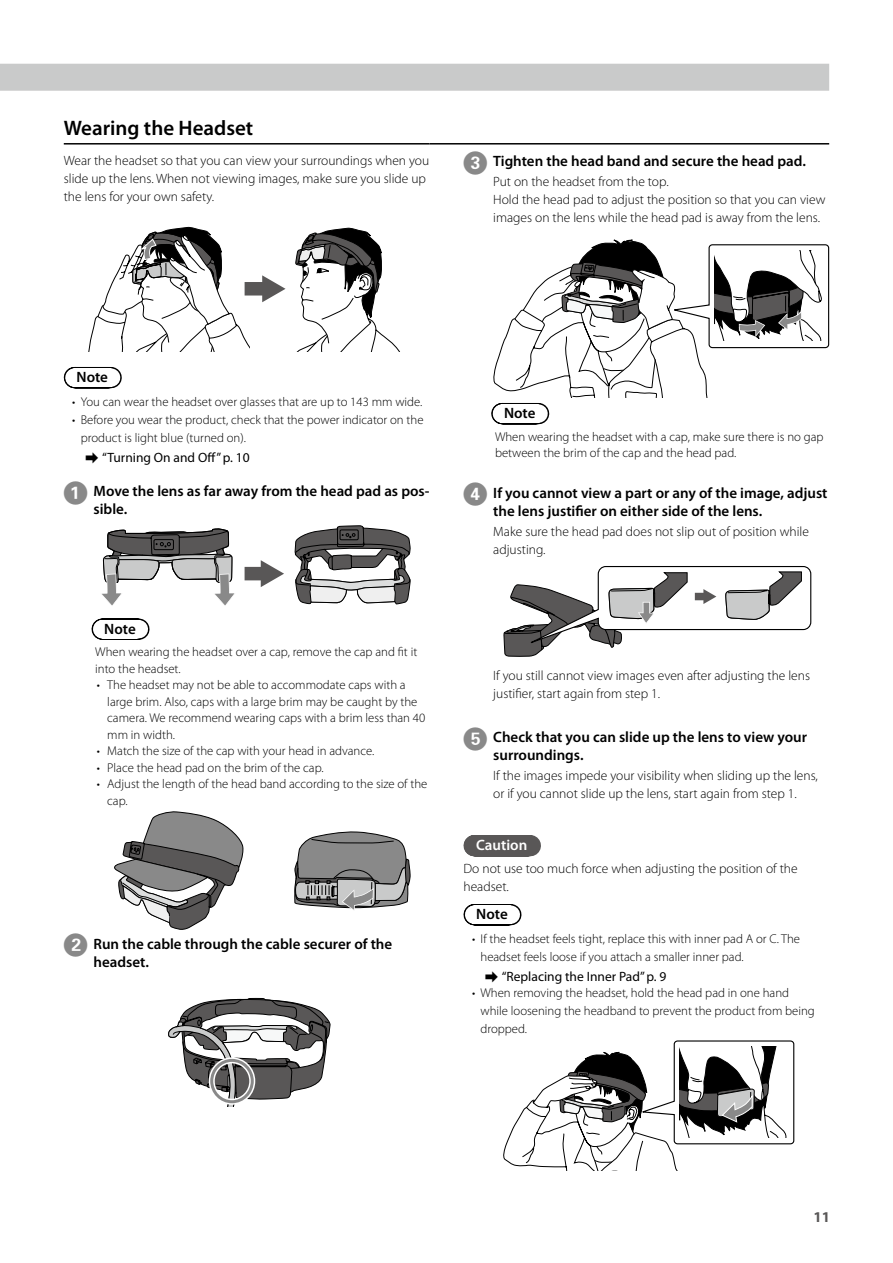
<style>
.page{position:relative;width:893px;height:1263px;background:#fff}
.page>*{position:absolute;margin:0;border:0;box-sizing:border-box;transform-origin:0 0}
.t1{font:600 21px "Myriad Pro";color:#000}
.t2{font:600 15px/18px "Myriad Pro";color:#000}
.t3{font:600 15px "Myriad Pro";color:#fff}
.t4{font:700 15px "Myriad Pro";color:#595757}
.t5{font:300 13.5px/18px "Myriad Pro";color:#000}
.t6{font:13.5px "Myriad Pro";color:#000}
.t7{font:300 12.75px/16.5px "Myriad Pro";color:#000}
.s1{font-family:"JNB1 TP";font-weight:400;font-size:24px;color:#898989}
.s2{font-family:"Shin Go Pro"}
</style>
<div class="page">
<div style="left:0;top:64px;width:829px;height:27px;background:#c9caca"></div>
<hr style="left:64px;top:143px;width:365px;height:2px;background:#000">
<svg style="left:74px;top:367px;width:37px;height:21px"></svg>
<svg style="left:102px;top:618px;width:37px;height:22px"></svg>
<svg style="left:492px;top:240px;width:337px;height:184px"></svg>
<hr style="left:429px;top:143px;width:400px;height:2px;background:#000">
<svg style="left:503px;top:1040px;width:291px;height:131px"></svg>
<svg style="left:168px;top:997px;width:163px;height:109px"></svg>
<div style="left:209px;top:1057px;width:46px;height:48px;border:6px solid #fff;border-radius:50%"></div>
<div style="left:210px;top:1059px;width:44px;height:44px;border:3px solid #898989;border-radius:50%"></div>
<svg style="left:114px;top:811px;width:130px;height:119px"></svg>
<svg style="left:294px;top:831px;width:116px;height:79px;background:#939393"></svg>
<svg style="left:294px;top:525px;width:116px;height:80px"></svg>
<svg style="left:101px;top:528px;width:134px;height:78px"></svg>
<div style="left:245px;top:567px;width:20px;height:13px;background:#595757"></div>
<svg style="left:261px;top:560px;width:23px;height:27px"></svg>
<svg style="left:504px;top:566px;width:307px;height:91px"></svg>
<div style="left:245px;top:282px;width:21px;height:13px;background:#595757"></div>
<svg style="left:262px;top:228px;width:138px;height:124px"></svg>
<svg style="left:88px;top:227px;width:161px;height:125px"></svg>
<svg style="left:474px;top:835px;width:56px;height:21px"></svg>
<svg style="left:474px;top:904px;width:37px;height:21px"></svg>
<p class="t1" style="left:64px;top:115px;width:191px">Wearing the Headset</p>
<p class="t5" style="left:64px;top:151px;width:367px">Wear the headset so that you can view your surroundings when you slide up the lens. When not viewing images, make sure you slide up the lens for your own safety.</p>
<p class="t2" style="left:463px;top:152px;width:344px"><span class="s1">C</span> Tighten the head band and secure the head pad.</p>
<p class="t5" style="left:493px;top:172px;width:334px">Put on the headset from the top.<br>Hold the head pad to adjust the position so that you can view images on the lens while the head pad is away from the lens.</p>
<p class="t2" style="left:77px;top:368px;width:33px">Note</p>
<p class="t7" style="left:72px;top:393px;width:352px">• You can wear the headset over glasses that are up to 143 mm wide.</p>
<p class="t7" style="left:81px;top:411px;width:344px;line-height:18px;text-indent:-9px">• Before you wear the product, check that the power indicator on the product is light blue (turned on).</p>
<p class="t6" style="left:85px;top:449px;width:166px"><span class="s2">➡</span> “Turning On and Off” p. 10</p>
<p class="t2" style="left:94px;top:482px;width:337px;text-indent:-30px"><span class="s1">A</span> Move the lens as far away from the head pad as pos&shy;sible.</p>
<p class="t2" style="left:104px;top:619px;width:33px">Note</p>
<p class="t7" style="left:95px;top:643px;width:323px">When wearing the headset over a cap, remove the cap and fit it into the headset.</p>
<p class="t7" style="left:107px;top:676px;width:320px;text-indent:-11px">• The headset may not be able to accommodate caps with a large brim. Also, caps with a large brim may be caught by the camera. We recommend wearing caps with a brim less than 40 mm in width.</p>
<p class="t7" style="left:97px;top:742px;width:279px">• Match the size of the cap with your head in advance.</p>
<p class="t7" style="left:97px;top:759px;width:228px">• Place the head pad on the brim of the cap.</p>
<p class="t7" style="left:107px;top:775px;width:322px;text-indent:-11px">• Adjust the length of the head band according to the size of the cap.</p>
<p class="t2" style="left:94px;top:934px;width:300px;text-indent:-30px"><span class="s1">B</span> Run the cable through the cable securer of the headset.</p>
<p class="t2" style="left:504px;top:404px;width:33px">Note</p>
<p class="t7" style="left:495px;top:428px;width:330px">When wearing the headset with a cap, make sure there is no gap between the brim of the cap and the head pad.</p>
<p class="t2" style="left:493px;top:483px;width:336px;text-indent:-30px"><span class="s1">D</span> If you cannot view a part or any of the image, adjust the lens justifier on either side of the lens.</p>
<p class="t5" style="left:493px;top:522px;width:317px">Make sure the head pad does not slip out of position while adjusting.</p>
<p class="t5" style="left:493px;top:666px;width:318px">If you still cannot view images even after adjusting the lens justifier, start again from step 1.</p>
<p class="t2" style="left:493px;top:728px;width:315px;text-indent:-30px"><span class="s1">E</span> Check that you can slide up the lens to view your surroundings.</p>
<p class="t5" style="left:493px;top:766px;width:326px">If the images impede your visibility when sliding up the lens, or if you cannot slide up the lens, start again from step 1.</p>
<p class="t3" style="left:476px;top:836px;width:52px">Caution</p>
<p class="t5" style="left:463px;top:859px;width:336px">Do not use too much force when adjusting the position of the headset.</p>
<p class="t2" style="left:476px;top:905px;width:33px">Note</p>
<p class="t7" style="left:480px;top:930px;width:321px;line-height:18px;text-indent:-9px">• If the headset feels tight, replace this with inner pad A or C. The headset feels loose if you attach a smaller inner pad.</p>
<p class="t6" style="left:485px;top:968px;width:183px"><span class="s2">➡</span> “Replacing the Inner Pad” p. 9</p>
<p class="t7" style="left:480px;top:984px;width:336px;line-height:18px;text-indent:-9px">• When removing the headset, hold the head pad in one hand while loosening the headband to prevent the product from being dropped.</p>
<p class="t4" style="left:814px;top:1207px;width:18px">11</p>
</div>
